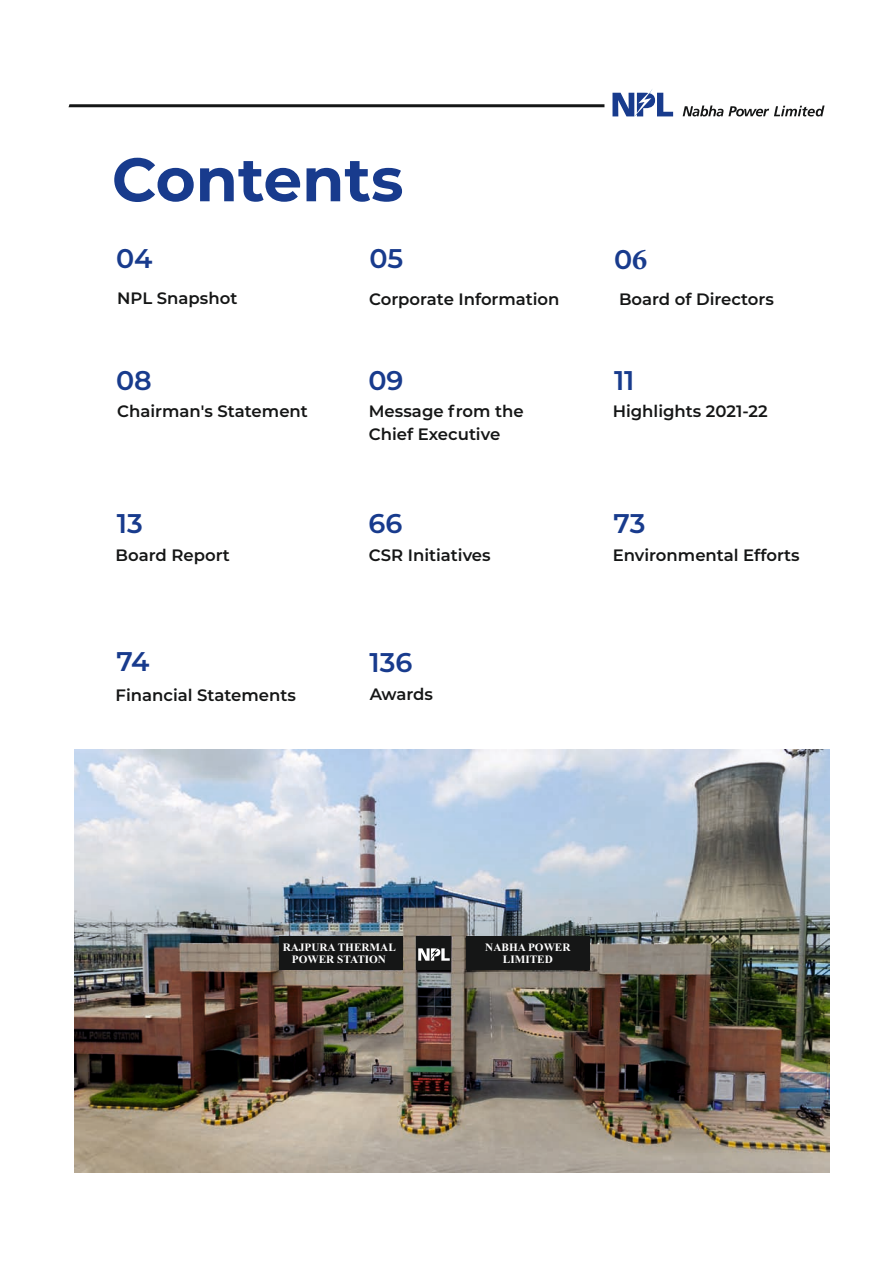
<style>
.page{position:relative;width:893px;height:1263px;background:#fff}
.page>*{position:absolute;margin:0;border:0;box-sizing:border-box;transform-origin:0 0}
.t1{font:700 61.2px "Montserrat";color:#183b8d}
.t2{font:600 27px "Montserrat";color:#183b8d}
.t3{font:600 16.5px/23.2px "Montserrat";color:#151616}
.t4{font:700 11.25px/12.5px "Times New Roman";color:#fff;text-align:center}
.s1{font-family:"Minion Pro";font-weight:700;font-size:30px}
</style>
<div class="page">
<img style="left:75px;top:749px;width:754px;height:423px">
<div style="left:417px;top:937px;width:34px;height:33px;background:#151616"></div>
<div style="left:279px;top:936px;width:123px;height:34px;background:#151616"></div>
<div style="left:466px;top:936px;width:124px;height:34px;background:#151616"></div>
<svg style="left:418px;top:947px;width:32px;height:14px"></svg>
<svg style="left:683px;top:106px;width:141px;height:10px"></svg>
<svg style="left:612px;top:89px;width:61px;height:27px"></svg>
<svg style="left:69px;top:104px;width:535px;height:3px;background:#292a2a"></svg>
<p class="t1" style="left:112px;top:142px;width:293px">Contents</p>
<p class="t2" style="left:116px;top:242px;width:38px">04</p>
<p class="t2" style="left:369px;top:242px;width:35px">05</p>
<p class="t2" style="left:614px;top:243px;width:35px">0<span class="s1">6</span></p>
<p class="t3" style="left:117px;top:287px;width:122px">NPL Snapshot</p>
<p class="t3" style="left:369px;top:287px;width:192px">Corporate Information</p>
<p class="t3" style="left:619px;top:287px;width:156px">Board of Directors</p>
<p class="t2" style="left:116px;top:364px;width:37px">08</p>
<p class="t2" style="left:368px;top:364px;width:37px">09</p>
<p class="t2" style="left:614px;top:364px;width:22px">11</p>
<p class="t3" style="left:117px;top:399px;width:192px">Chairman's Statement</p>
<p class="t3" style="left:369px;top:399px;width:156px">Message from the<br>Chief Executive</p>
<p class="t3" style="left:613px;top:399px;width:157px">Highlights 2021-22</p>
<p class="t2" style="left:117px;top:507px;width:28px">13</p>
<p class="t2" style="left:368px;top:507px;width:35px">66</p>
<p class="t2" style="left:613px;top:507px;width:33px">73</p>
<p class="t3" style="left:116px;top:543px;width:116px">Board Report</p>
<p class="t3" style="left:369px;top:543px;width:123px">CSR Initiatives</p>
<p class="t3" style="left:613px;top:543px;width:188px">Environmental Efforts</p>
<p class="t2" style="left:116px;top:645px;width:34px">74</p>
<p class="t2" style="left:369px;top:645px;width:44px">136</p>
<p class="t3" style="left:116px;top:683px;width:182px">Financial Statements</p>
<p class="t3" style="left:370px;top:682px;width:65px">Awards</p>
<p class="t4" style="left:283px;top:942px;width:115px">RAJPURA THERMAL<br>POWER STATION</p>
<p class="t4" style="left:485px;top:942px;width:87px">NABHA POWER<br>LIMITED</p>
</div>
